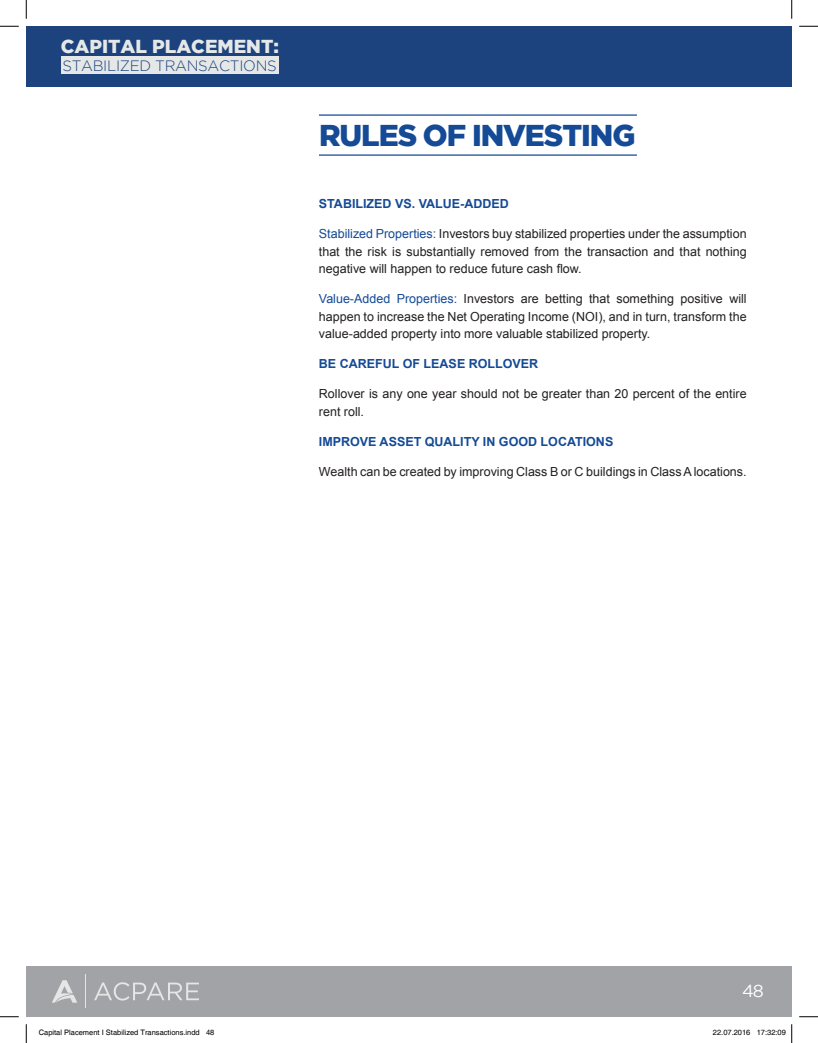
<style>
.page{position:relative;width:818px;height:1043px;background:#fff}
.page>*{position:absolute;margin:0;border:0;box-sizing:border-box;transform-origin:0 0}
.t1{font:900 30px "Gotham";letter-spacing:-.035em;color:#144a96}
.t2{font:900 18.75px "Gotham";color:#e6e8e8}
.t3{font:17.5px "Gotham";color:#fff}
.t4{font:300 15px "Gotham";letter-spacing:-.02em;color:#1c437d}
.Main_Paragraph_Text{font:12.5px/17.5px "Arial";color:#231f20;text-align:justify}
.Main_Paragraph_Text-2{font:700 12.5px "Arial";color:#144a96}
.t5{font:7.5px "Helvetica";color:#000}
.s1{color:#144a96}
</style>
<div class="page">
<div style="left:26px;top:26px;width:765px;height:60px;background:#1c437d"></div>
<div style="left:61px;top:56px;width:217px;height:18px;background:#e6e8e8"></div>
<div style="left:26px;top:966px;width:765px;height:50px;background:#a1a3a6"></div>
<svg style="left:52px;top:980px;width:25px;height:22px"></svg>
<svg style="left:94px;top:982px;width:105px;height:18px"></svg>
<hr style="left:85px;top:974px;width:1px;height:34px;background:#e6e6e6">
<hr style="left:319px;top:114px;width:318px;height:2px;background:#144a96">
<hr style="left:319px;top:154px;width:318px;height:2px;background:#144a96">
<svg style="left:0;top:25px;width:19px;height:2px"></svg>
<svg style="left:799px;top:25px;width:19px;height:2px"></svg>
<svg style="left:0;top:1016px;width:19px;height:1px"></svg>
<svg style="left:799px;top:1016px;width:19px;height:1px"></svg>
<svg style="left:25px;top:0;width:2px;height:19px"></svg>
<svg style="left:25px;top:1024px;width:2px;height:18px"></svg>
<svg style="left:791px;top:0;width:1px;height:19px"></svg>
<svg style="left:791px;top:1024px;width:1px;height:18px"></svg>
<h2 class="t2" style="left:61px;top:36px;width:220px">CAPITAL PLACEMENT:</h2>
<p class="t4" style="left:62px;top:57px;width:216px">STABILIZED TRANSACTIONS</p>
<p class="t1" style="left:319px;top:118px;width:318px">RULES OF INVESTING</p>
<p class="Main_Paragraph_Text-2" style="left:319px;top:195px;width:191px">STABILIZED VS. VALUE-ADDED</p>
<p class="Main_Paragraph_Text" style="left:319px;top:225px;width:429px"><span class="s1">Stabilized Properties:</span> Investors buy stabilized properties under the assumption that the risk is substantially removed from the transaction and that nothing negative will happen to reduce future cash flow.</p>
<p class="Main_Paragraph_Text" style="left:319px;top:290px;width:429px"><span class="s1">Value-Added Properties:</span> Investors are betting that something positive will happen to increase the Net Operating Income (NOI), and in turn, transform the value-added property into more valuable stabilized property.</p>
<p class="Main_Paragraph_Text-2" style="left:319px;top:355px;width:221px">BE CAREFUL OF LEASE ROLLOVER</p>
<p class="Main_Paragraph_Text" style="left:319px;top:385px;width:429px">Rollover is any one year should not be greater than 20 percent of the entire rent roll.</p>
<p class="Main_Paragraph_Text-2" style="left:319px;top:433px;width:296px">IMPROVE ASSET QUALITY IN GOOD LOCATIONS</p>
<p class="Main_Paragraph_Text" style="left:319px;top:463px;width:429px">Wealth can be created by improving Class B or C buildings in Class A locations.</p>
<h3 class="t3" style="left:742px;top:980px;width:23px">48</h3>
<p class="t5" style="left:39px;top:1028px;width:177px">Capital Placement I Stabilized Transactions.indd 48</p>
<p class="t5" style="left:712px;top:1028px;width:74px">22.07.2016 17:32:09</p>
</div>
